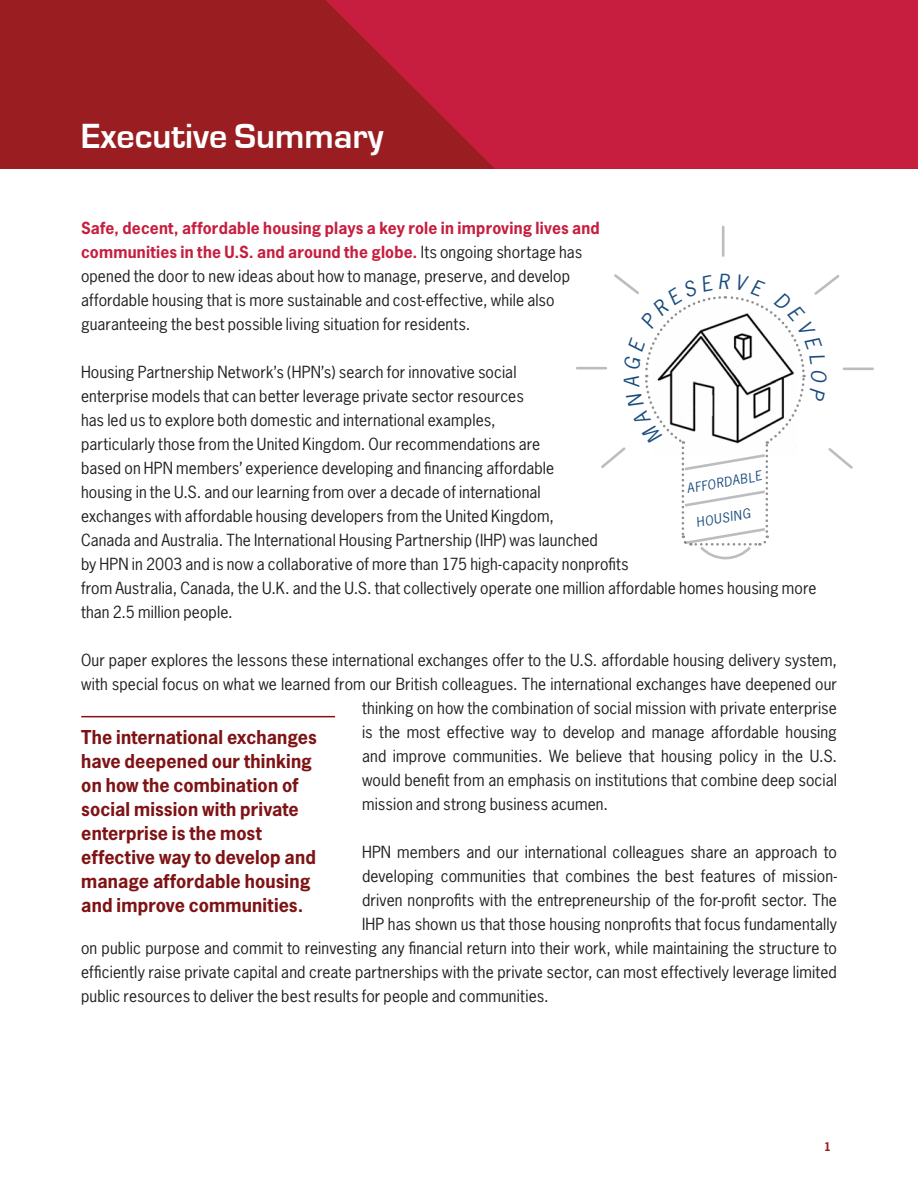
<style>
.page{position:relative;width:918px;height:1188px;background:#fff}
.page>*{position:absolute;margin:0;border:0;box-sizing:border-box;transform-origin:0 0}
.A_head{font:700 36px "Eurostile";color:#fff}
.body{font:italic 19.65px "News Gothic";color:#184c7e}
.pullquote{font:700 18px/24px "News Gothic";letter-spacing:.005em;color:#7e1315}
.body-2{font:15.75px/24px "News Gothic";letter-spacing:.01em;color:#231f20}
.body-3{font:italic 12.6px "News Gothic";color:#184c7e}
.t1{font:700 11.25px "News Gothic";color:#9a1e21}
.s1{font-weight:700;color:#c71e3f}
</style>
<div class="page">
<div style="left:0;top:0;width:918px;height:169px;background:#9a1e21"></div>
<svg style="left:326px;top:0;width:592px;height:169px;background:#c01e3a"></svg>
<hr style="left:81px;top:716px;width:254px;height:1px;background:#7e1315">
<hr style="left:577px;top:367px;width:29px;height:2px;background:#bcbdc0">
<hr style="left:722px;top:227px;width:3px;height:29px;background:#bcbdc0">
<hr style="left:844px;top:368px;width:29px;height:2px;background:#bcbdc0">
<svg style="left:599px;top:274px;width:256px;height:286px"></svg>
<p class="A_head" style="left:81px;top:117px;width:304px">Executive Summary</p>
<p class="body-2" style="left:81px;top:216px;width:520px"><span class="s1">Safe, decent, affordable housing plays a key role in improving lives and communities in the U.S. and around the globe.</span> Its ongoing shortage has opened the door to new ideas about how to manage, preserve, and develop affordable housing that is more sustainable and cost-effective, while also guaranteeing the best possible living situation for residents.</p>
<p class="body-2" style="left:81px;top:360px;width:737px">Housing Partnership Network’s (HPN’s) search for innovative social<br>enterprise models that can better leverage private sector resources<br>has led us to explore both domestic and international examples,<br>particularly those from the United Kingdom. Our recommendations are<br>based on HPN members’ experience developing and financing affordable<br>housing in the U.S. and our learning from over a decade of international<br>exchanges with affordable housing developers from the United Kingdom,<br>Canada and Australia. The International Housing Partnership (IHP) was launched<br>by HPN in 2003 and is now a collaborative of more than 175 high-capacity nonprofits<br>from Australia, Canada, the U.K. and the U.S. that collectively operate one million affordable homes housing more than 2.5 million people.</p>
<p class="body-2" style="left:81px;top:648px;width:758px">Our paper explores the lessons these international exchanges offer to the U.S. affordable housing delivery system,</p>
<p class="body-2" style="left:81px;top:672px;width:758px">with special focus on what we learned from our British colleagues. The international exchanges have deepened our</p>
<p class="body-2" style="left:362px;top:696px;width:476px">thinking on how the combination of social mission with private enterprise</p>
<p class="body-2" style="left:362px;top:720px;width:476px">is the most effective way to develop and manage affordable housing</p>
<p class="body-2" style="left:362px;top:744px;width:476px">and improve communities. We believe that housing policy in the U.S.</p>
<p class="body-2" style="left:362px;top:768px;width:476px">would benefit from an emphasis on institutions that combine deep social</p>
<p class="body-2" style="left:362px;top:792px;width:248px">mission and strong business acumen.</p>
<p class="body-2" style="left:362px;top:840px;width:476px">HPN members and our international colleagues share an approach to</p>
<p class="body-2" style="left:362px;top:864px;width:476px">developing communities that combines the best features of mission-</p>
<p class="body-2" style="left:362px;top:888px;width:476px">driven nonprofits with the entrepreneurship of the for-profit sector. The</p>
<p class="body-2" style="left:362px;top:912px;width:476px">IHP has shown us that those housing nonprofits that focus fundamentally</p>
<p class="body-2" style="left:81px;top:936px;width:758px">on public purpose and commit to reinvesting any financial return into their work, while maintaining the structure to</p>
<p class="body-2" style="left:81px;top:960px;width:757px">efficiently raise private capital and create partnerships with the private sector, can most effectively leverage limited</p>
<p class="body-2" style="left:81px;top:984px;width:469px">public resources to deliver the best results for people and communities.</p>
<p class="body" style="left:718px;top:269px;width:13px">R</p>
<p class="body-3" style="left:686px;top:481px;width:77px;rotate:-10deg">AFFORDABLE</p>
<p class="body-3" style="left:695px;top:515px;width:56px;rotate:-10deg">HOUSING</p>
<p class="pullquote" style="left:81px;top:725px;width:237px">The international exchanges have deepened our thinking on how the combination of social mission with private enterprise is the most effective way to develop and manage affordable housing and improve communities.</p>
<p class="t1" style="left:824px;top:1140px;width:8px">1</p>
</div>
